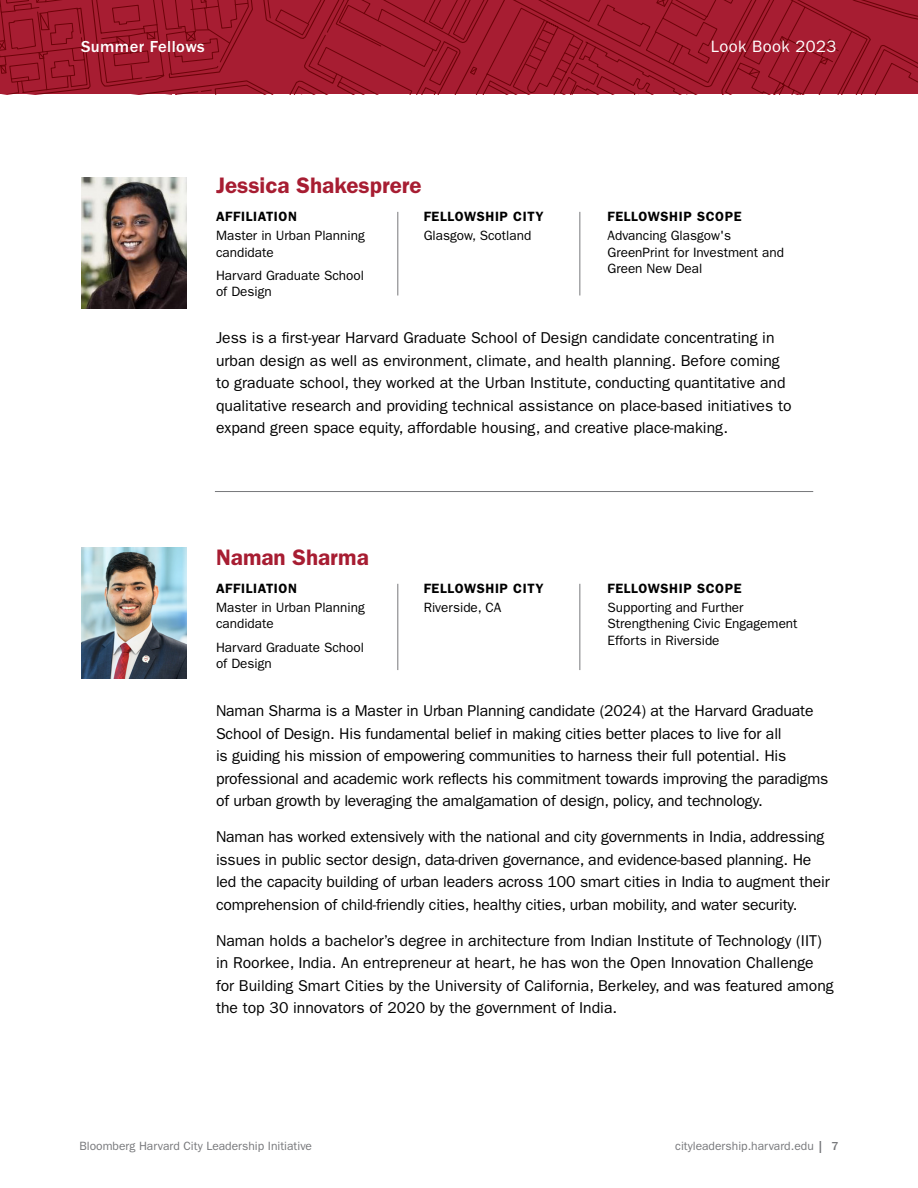
<style>
.page{position:relative;width:918px;height:1188px;background:#fff}
.page>*{position:absolute;margin:0;border:0;box-sizing:border-box;transform-origin:0 0}
.Name{font:600 22.5px "ITC Franklin Gothic Std";color:#a71d32}
.t1{font:500 16.5px "ITC Franklin Gothic Std";letter-spacing:.025em;color:#fff}
.t2{font:16.5px "ITC Franklin Gothic Std";letter-spacing:.025em;color:#fff}
.BODY{font:15.75px/22.5px "ITC Franklin Gothic Std";letter-spacing:-.01em;color:#000}
.Experience{font:13.5px/16.5px "ITC Franklin Gothic Std";color:#000}
.Experience_Title{font:600 13.5px "ITC Franklin Gothic Std";letter-spacing:.045em;color:#000}
.t3{font:12px "ITC Franklin Gothic Std";color:#77787b}
.s1{font-weight:500}
</style>
<div class="page">
<svg style="left:0;top:0;width:918px;height:94px;background:#a01a2d"></svg>
<hr style="left:215px;top:491px;width:598px;height:1px;background:#77787b">
<img style="left:81px;top:177px;width:106px;height:131px">
<hr style="left:397px;top:212px;width:1px;height:83px;background:#77787b">
<hr style="left:579px;top:212px;width:1px;height:83px;background:#77787b">
<img style="left:81px;top:548px;width:106px;height:130px">
<hr style="left:397px;top:584px;width:1px;height:86px;background:#77787b">
<hr style="left:579px;top:584px;width:1px;height:86px;background:#77787b">
<p class="t1" style="left:81px;top:38px;width:125px">Summer Fellows</p>
<p class="t2" style="left:711px;top:37px;width:127px">Look Book 2023</p>
<h2 class="Name" style="left:216px;top:172px;width:207px">Jessica Shakesprere</h2>
<p class="Experience_Title" style="left:216px;top:209px;width:83px">AFFILIATION</p>
<p class="Experience" style="left:216px;top:227px;width:150px">Master in Urban Planning candidate</p>
<p class="Experience" style="left:216px;top:267px;width:150px">Harvard Graduate School of Design</p>
<p class="Experience_Title" style="left:424px;top:209px;width:121px">FELLOWSHIP CITY</p>
<p class="Experience" style="left:424px;top:227px;width:109px">Glasgow, Scotland</p>
<p class="Experience_Title" style="left:608px;top:209px;width:136px">FELLOWSHIP SCOPE</p>
<p class="Experience" style="left:608px;top:227px;width:178px">Advancing Glasgow's<br>GreenPrint for Investment and<br>Green New Deal</p>
<p class="BODY" style="left:216px;top:327px;width:577px">Jess is a first-year Harvard Graduate School of Design candidate concentrating in urban design as well as environment, climate, and health planning. Before coming to graduate school, they worked at the Urban Institute, conducting quantitative and qualitative research and providing technical assistance on place-based initiatives to expand green space equity, affordable housing, and creative place-making.</p>
<h2 class="Name" style="left:216px;top:544px;width:154px">Naman Sharma</h2>
<p class="Experience_Title" style="left:216px;top:580px;width:83px">AFFILIATION</p>
<p class="Experience" style="left:216px;top:599px;width:150px">Master in Urban Planning candidate</p>
<p class="Experience" style="left:216px;top:639px;width:150px">Harvard Graduate School of Design</p>
<p class="Experience_Title" style="left:424px;top:580px;width:121px">FELLOWSHIP CITY</p>
<p class="Experience" style="left:424px;top:599px;width:79px">Riverside, CA</p>
<p class="Experience_Title" style="left:608px;top:580px;width:136px">FELLOWSHIP SCOPE</p>
<p class="Experience" style="left:608px;top:599px;width:192px">Supporting and Further<br>Strengthening Civic Engagement<br>Efforts in Riverside</p>
<p class="BODY" style="left:216px;top:700px;width:614px">Naman Sharma is a Master in Urban Planning candidate (2024) at the Harvard Graduate School of Design. His fundamental belief in making cities better places to live for all<br>is guiding his mission of empowering communities to harness their full potential. His professional and academic work reflects his commitment towards improving the paradigms of urban growth by leveraging the amalgamation of design, policy, and technology.</p>
<p class="BODY" style="left:216px;top:826px;width:615px">Naman has worked extensively with the national and city governments in India, addressing issues in public sector design, data-driven governance, and evidence-based planning. He led the capacity building of urban leaders across 100 smart cities in India to augment their comprehension of child-friendly cities, healthy cities, urban mobility, and water security.</p>
<p class="BODY" style="left:216px;top:929px;width:619px">Naman holds a bachelor’s degree in architecture from Indian Institute of Technology (IIT) in Roorkee, India. An entrepreneur at heart, he has won the Open Innovation Challenge for Building Smart Cities by the University of California, Berkeley, and was featured among the top 30 innovators of 2020 by the government of India.</p>
<p class="t3" style="left:80px;top:1139px;width:234px">Bloomberg Harvard City Leadership Initiative</p>
<p class="t3" style="left:675px;top:1139px;width:165px">cityleadership.harvard.edu <span class="s1">| 7</span></p>
</div>
